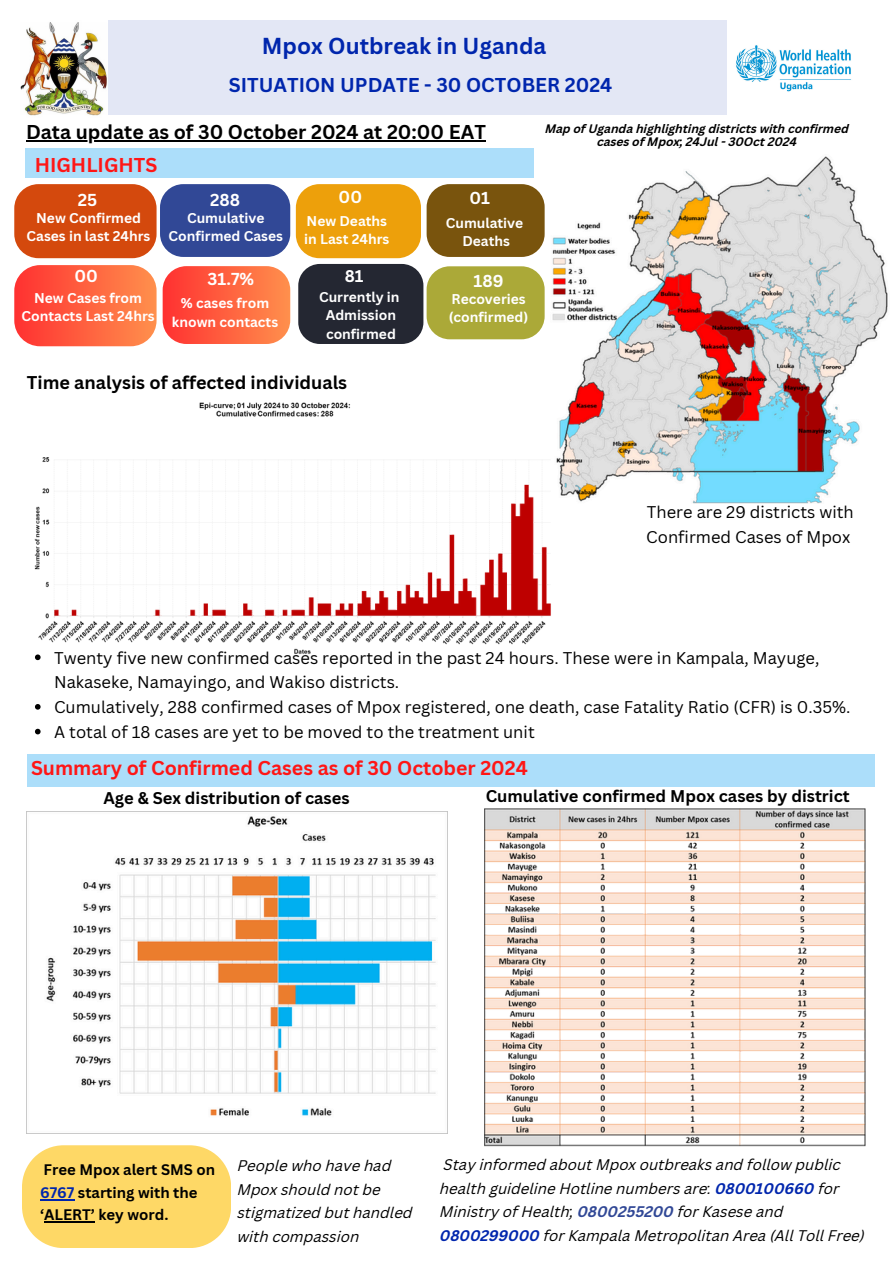
<style>
.page{position:relative;width:894px;height:1264px;background:#fff}
.page>*{position:absolute;margin:0;border:0;box-sizing:border-box;transform-origin:0 0}
.t1{font:700 22.5px "Canva Sans";color:#0026ad}
.t2{font:700 19.5px "Canva Sans";color:#ff1616}
.t3{font:700 19.5px "Canva Sans";color:#000}
.t4{font:700 19.5px "Canva Sans";color:#0026ad}
.t5{font:700 18px "Canva Sans";color:#000}
.t6{font:700 16.8px "Canva Sans";color:#fff}
.t7{font:16.5px/24.8px "Canva Sans";color:#000}
.t8{font:700 16.5px "Canva Sans";color:#000}
.t9{font:700 16.5px "Canva Sans";color:#fff}
.t10{font:italic 15px/23.7px "Canva Sans";color:#000}
.t11{font:700 14.85px/22.4px "Canva Sans";color:#000}
.t12{font:700 13.8px/18.3px "Canva Sans";color:#fff;text-align:center}
.t13{font:italic 700 12px/13px "Canva Sans";color:#000;text-align:center}
.s1{color:#0026ad}
.s2{font-weight:700;color:#0026ad}
.s3{font-weight:700;color:#314896}
</style>
<div class="page">
<div style="left:29px;top:21px;width:821px;height:94px;background:#e3e7f5"></div>
<img style="left:21px;top:21px;width:87px;height:95px">
<div style="left:27px;top:754px;width:847px;height:32px;background:#acdefa"></div>
<div style="left:26px;top:148px;width:508px;height:29px;background:#acdefa"></div>
<svg style="left:22px;top:1145px;width:209px;height:102px;background:#fcd970"></svg>
<img style="left:727px;top:21px;width:124px;height:94px">
<div style="left:14px;top:184px;width:142px;height:74px;background:#d4490d;border-radius:24px"></div>
<div style="left:160px;top:184px;width:130px;height:73px;background:#314896;border-radius:23px"></div>
<div style="left:14px;top:265px;width:142px;height:81px;background:linear-gradient(to right,#ff3131,#ff8f4c);border-radius:26px"></div>
<div style="left:163px;top:266px;width:127px;height:78px;background:linear-gradient(to right,#ff3131,#ff904d);border-radius:24px"></div>
<div style="left:296px;top:184px;width:125px;height:74px;background:#eda00b;border-radius:24px"></div>
<div style="left:298px;top:264px;width:125px;height:80px;background:#242732;border-radius:22px"></div>
<div style="left:426px;top:184px;width:118px;height:73px;background:#79540d;border-radius:23px"></div>
<div style="left:426px;top:266px;width:118px;height:73px;background:#aba938;border-radius:23px"></div>
<img style="left:26px;top:811px;width:421px;height:322px">
<img style="left:552px;top:156px;width:336px;height:347px">
<img style="left:34px;top:398px;width:533px;height:263px">
<img style="left:484px;top:808px;width:380px;height:339px">
<hr style="left:26px;top:140px;width:459px;height:1px;background:#000">
<hr style="left:40px;top:1198px;width:34px;height:2px;background:#0026ad">
<hr style="left:44px;top:1221px;width:51px;height:1px;background:#000">
<svg style="left:35px;top:654px;width:6px;height:6px"></svg>
<svg style="left:35px;top:704px;width:6px;height:5px"></svg>
<svg style="left:35px;top:728px;width:6px;height:6px"></svg>
<p class="t1" style="left:262px;top:30px;width:286px">Mpox Outbreak in Uganda</p>
<h3 class="t4" style="left:229px;top:71px;width:385px">SITUATION UPDATE - 30 OCTOBER 2024</h3>
<p class="t3" style="left:26px;top:118px;width:461px">Data update as of 30 October 2024 at 20:00 EAT</p>
<p class="t2" style="left:35px;top:151px;width:124px">HIGHLIGHTS</p>
<p class="t6" style="left:78px;top:188px;width:21px">25</p>
<p class="t6" style="left:210px;top:188px;width:31px">288</p>
<h4 class="t6" style="left:338px;top:185px;width:25px">00</h4>
<h6 class="t6" style="left:469px;top:186px;width:22px">01</h6>
<h6 class="t12" style="left:27px;top:208px;width:125px">New Confirmed<br>Cases in last 24hrs</h6>
<h6 class="t12" style="left:169px;top:208px;width:116px">Cumulative<br>Confirmed Cases</h6>
<p class="t6" style="left:74px;top:264px;width:25px">00</p>
<h6 class="t6" style="left:207px;top:267px;width:48px">31.7%</h6>
<p class="t12" style="left:304px;top:211px;width:87px;text-align:left">New Deaths in Last 24hrs</p>
<h6 class="t9" style="left:345px;top:264px;width:20px">81</h6>
<h6 class="t12" style="left:445px;top:213px;width:79px">Cumulative<br>Deaths</h6>
<h6 class="t6" style="left:473px;top:268px;width:32px">189</h6>
<p class="t12" style="left:21px;top:288px;width:135px">New Cases from<br>Contacts Last 24hrs</p>
<h6 class="t12" style="left:172px;top:294px;width:108px">% cases from known contacts</h6>
<h4 class="t12" style="left:319px;top:287px;width:82px">Currently in<br>Admission confirmed</h4>
<h4 class="t12" style="left:448px;top:289px;width:81px;text-align:left">Recoveries (confirmed)</h4>
<h3 class="t5" style="left:27px;top:370px;width:322px">Time analysis of affected individuals</h3>
<p class="t13" style="left:545px;top:123px;width:305px">Map of Uganda highlighting districts with confirmed cases of Mpox; 24Jul - 30Oct 2024</p>
<h4 class="t7" style="left:646px;top:499px;width:209px">There are 29 districts with<br>Confirmed Cases of Mpox</h4>
<h4 class="t7" style="left:54px;top:644px;width:766px">Twenty five new confirmed cases reported in the past 24 hours. These were in Kampala, Mayuge,<br>Nakaseke, Namayingo, and Wakiso districts.</h4>
<p class="t7" style="left:54px;top:694px;width:797px">Cumulatively, 288 confirmed cases of Mpox registered, one death, case Fatality Ratio (CFR) is 0.35%.</p>
<p class="t7" style="left:54px;top:719px;width:482px">A total of 18 cases are yet to be moved to the treatment unit</p>
<h1 class="t2" style="left:31px;top:754px;width:498px">Summary of Confirmed Cases as of 30 October 2024</h1>
<p class="t8" style="left:103px;top:786px;width:247px">Age &amp; Sex distribution of cases</p>
<p class="t8" style="left:485px;top:784px;width:365px">Cumulative confirmed Mpox cases by district</p>
<p class="t11" style="left:40px;top:1158px;width:176px">Free Mpox alert SMS on<br><span class="s1">6767</span> starting with the ‘ALERT’ key word.</p>
<p class="t10" style="left:237px;top:1155px;width:177px">People who have had<br>Mpox should not be stigmatized but handled with compassion</p>
<h5 class="t10" style="left:440px;top:1154px;width:426px">Stay informed about Mpox outbreaks and follow public health guideline Hotline numbers are: <span class="s2">0800100660</span> for Ministry of Health; <span class="s3">0800255200</span> for Kasese and <span class="s2">0800299000</span> for Kampala Metropolitan Area (All Toll Free)</h5>
</div>
